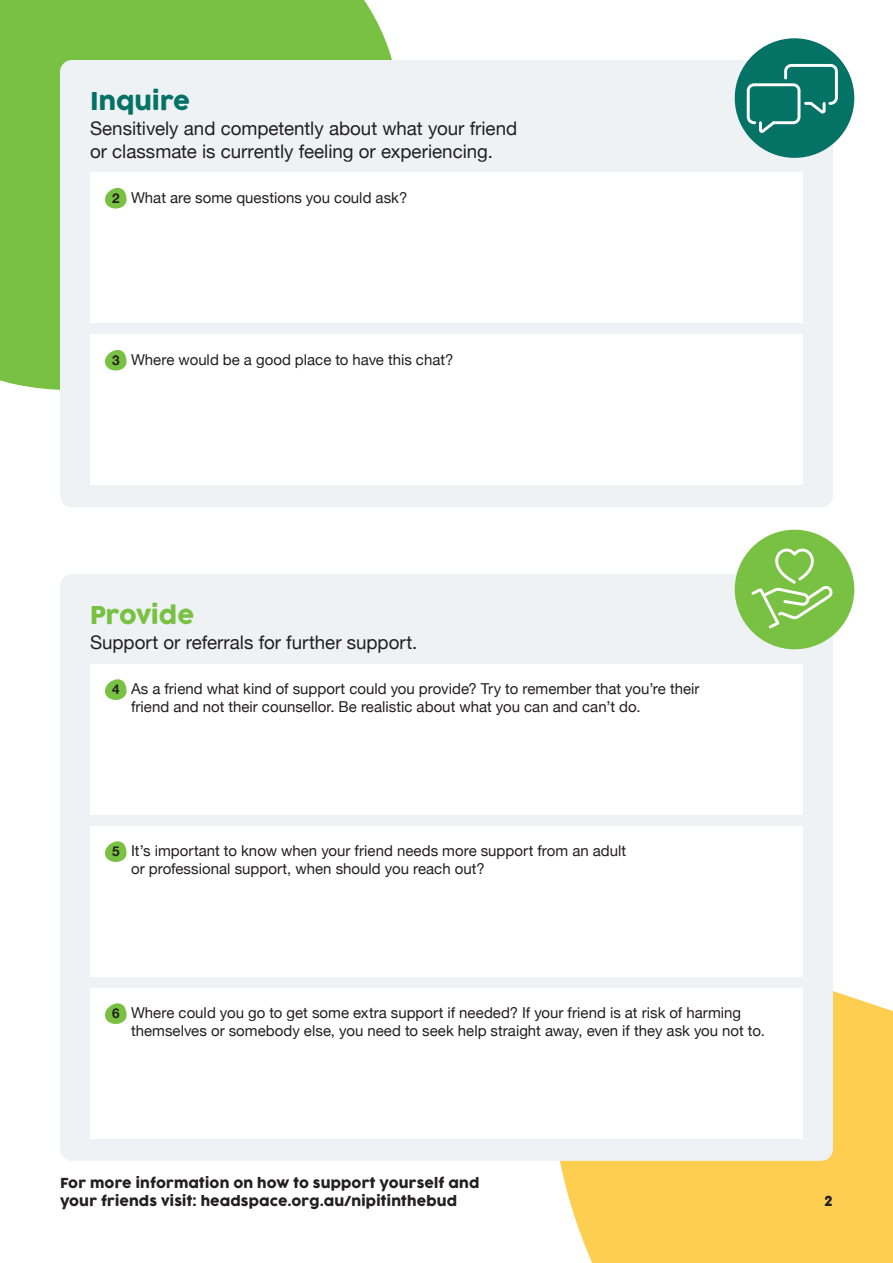
<style>
.page{position:relative;width:893px;height:1263px;background:#fff}
.page>*{position:absolute;margin:0;border:0;box-sizing:border-box;transform-origin:0 0}
.t1{font:24px "Cocogoose";letter-spacing:.01em;color:#057266}
.t2{font:24px "Cocogoose";letter-spacing:-.005em;color:#79c142}
.t3{font:18.75px/22.5px "Helvetica Neue";color:#231f20}
.t4{font:15px/18px "Helvetica Neue";color:#231f20}
.t5{font:13.5px/18px "Cocogoose";letter-spacing:.01em;color:#231f20}
.s1{font-weight:700;font-size:13.5px}
</style>
<div class="page">
<div style="left:560px;top:991px;width:333px;height:272px;background:#fece51"></div>
<div style="left:0;top:0;width:392px;height:390px;background:#79c142"></div>
<div style="left:60px;top:60px;width:773px;height:447px;background:#eff2f5;border-radius:12px"></div>
<div style="left:60px;top:574px;width:773px;height:587px;background:#eff2f5;border-radius:12px"></div>
<div style="left:735px;top:38px;width:119px;height:120px;background:#057266;border-radius:50%"></div>
<div style="left:747px;top:83px;width:53px;height:41px;border:3px solid #fff;border-radius:6px"></div>
<svg style="left:758px;top:64px;width:80px;height:69px"></svg>
<div style="left:735px;top:530px;width:119px;height:119px;background:#79c142;border-radius:50%"></div>
<svg style="left:749px;top:545px;width:86px;height:86px"></svg>
<div style="left:90px;top:173px;width:713px;height:150px;background:#fff"></div>
<div style="left:90px;top:664px;width:713px;height:150px;background:#fff"></div>
<div style="left:90px;top:335px;width:713px;height:150px;background:#fff"></div>
<div style="left:90px;top:988px;width:713px;height:150px;background:#fff"></div>
<svg style="left:105px;top:188px;width:22px;height:21px"></svg>
<svg style="left:105px;top:679px;width:22px;height:21px"></svg>
<svg style="left:105px;top:350px;width:22px;height:21px"></svg>
<svg style="left:105px;top:1003px;width:22px;height:21px"></svg>
<div style="left:90px;top:826px;width:713px;height:150px;background:#fff"></div>
<svg style="left:105px;top:841px;width:22px;height:21px"></svg>
<h1 class="t1" style="left:90px;top:84px;width:102px">Inquire</h1>
<p class="t3" style="left:90px;top:118px;width:429px">Sensitively and competently about what your friend or classmate is currently feeling or experiencing.</p>
<p class="t4" style="left:112px;top:189px;width:297px"><span class="s1">2</span> What are some questions you could ask?</p>
<p class="t4" style="left:112px;top:351px;width:343px"><span class="s1">3</span> Where would be a good place to have this chat?</p>
<h1 class="t2" style="left:90px;top:598px;width:106px">Provide</h1>
<p class="t3" style="left:90px;top:632px;width:329px">Support or referrals for further support.</p>
<p class="t4" style="left:131px;top:680px;width:570px;text-indent:-19px"><span class="s1">4</span> As a friend what kind of support could you provide? Try to remember that you’re their friend and not their counsellor. Be realistic about what you can and can’t do.</p>
<p class="t4" style="left:131px;top:842px;width:497px;text-indent:-19px"><span class="s1">5</span> It’s important to know when your friend needs more support from an adult or professional support, when should you reach out?</p>
<p class="t4" style="left:131px;top:1004px;width:635px;text-indent:-19px"><span class="s1">6</span> Where could you go to get some extra support if needed? If your friend is at risk of harming themselves or somebody else, you need to seek help straight away, even if they ask you not to.</p>
<p class="t5" style="left:60px;top:1175px;width:421px">For more information on how to support yourself and your friends visit: headspace.org.au/nipitinthebud</p>
<p class="t5" style="left:824px;top:1193px;width:10px">2</p>
</div>
